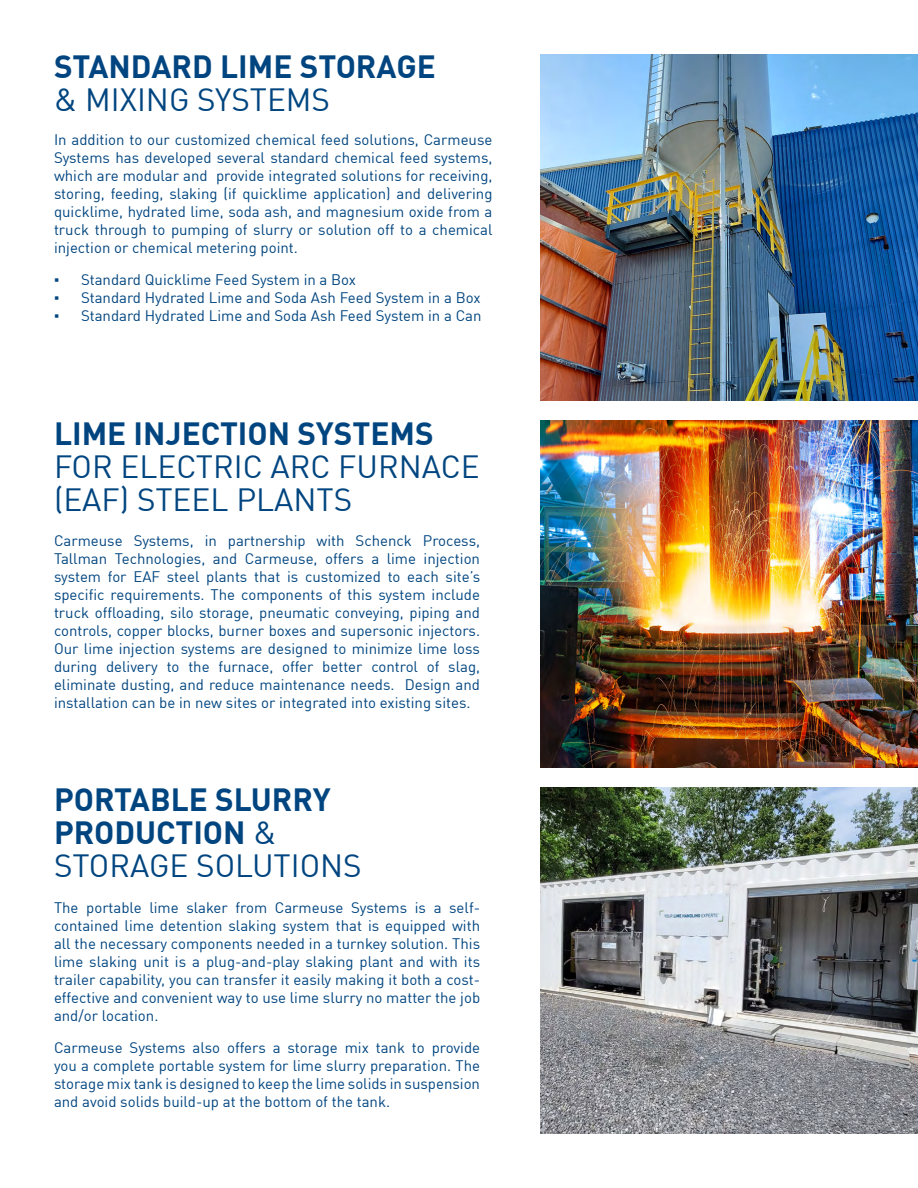
<style>
.page{position:relative;width:918px;height:1188px;background:#fff}
.page>*{position:absolute;margin:0;border:0;box-sizing:border-box;transform-origin:0 0}
.t1{font:700 31.5px/33px "DIN Offc";color:#004580}
.t2{font:31.5px/33px "DIN Offc";color:#004580}
.t3{font:15px/18px "DIN Offc";color:#004580;text-align:justify}
.s1{font-family:"Arial"}
.s2{font-weight:400}
</style>
<div class="page">
<img style="left:540px;top:54px;width:378px;height:347px">
<img style="left:540px;top:787px;width:378px;height:347px">
<img style="left:540px;top:421px;width:378px;height:346px">
<h1 class="t1" style="left:54px;top:49px;width:383px">STANDARD LIME STORAGE</h1>
<h1 class="t2" style="left:54px;top:83px;width:278px">&amp; MIXING SYSTEMS</h1>
<p class="t3" style="left:54px;top:131px;width:440px">In addition to our customized chemical feed solutions, Carmeuse Systems has developed several standard chemical feed systems, which are modular and provide integrated solutions for receiving, storing, feeding, slaking (if quicklime application) and delivering quicklime, hydrated lime, soda ash, and magnesium oxide from a truck through to pumping of slurry or solution off to a chemical injection or chemical metering point.</p>
<p class="t3" style="left:54px;top:270px;width:304px"><span class="s1">▪</span> Standard Quicklime Feed System in a Box</p>
<p class="t3" style="left:54px;top:288px;width:428px"><span class="s1">▪</span> Standard Hydrated Lime and Soda Ash Feed System in a Box</p>
<p class="t3" style="left:54px;top:306px;width:429px"><span class="s1">▪</span> Standard Hydrated Lime and Soda Ash Feed System in a Can</p>
<h1 class="t1" style="left:54px;top:415px;width:381px">LIME INJECTION SYSTEMS</h1>
<h1 class="t2" style="left:54px;top:449px;width:427px">FOR ELECTRIC ARC FURNACE (EAF) STEEL PLANTS</h1>
<p class="t3" style="left:54px;top:531px;width:428px">Carmeuse Systems, in partnership with Schenck Process, Tallman Technologies, and Carmeuse, offers a lime injection system for EAF steel plants that is customized to each site’s specific requirements. The components of this system include truck offloading, silo storage, pneumatic conveying, piping and controls, copper blocks, burner boxes and supersonic injectors.<br>Our lime injection systems are designed to minimize lime loss during delivery to the furnace, offer better control of slag, eliminate dusting, and reduce maintenance needs. Design and installation can be in new sites or integrated into existing sites.</p>
<h1 class="t1" style="left:54px;top:782px;width:309px">PORTABLE SLURRY<br>PRODUCTION <span class="s2">&amp;<br>STORAGE SOLUTIONS</span></h1>
<p class="t3" style="left:54px;top:899px;width:428px">The portable lime slaker from Carmeuse Systems is a self&shy;contained lime detention slaking system that is equipped with all the necessary components needed in a turnkey solution. This lime slaking unit is a plug-and-play slaking plant and with its trailer capability, you can transfer it easily making it both a cost&shy;effective and convenient way to use lime slurry no matter the job and/or location.</p>
<p class="t3" style="left:54px;top:1038px;width:428px">Carmeuse Systems also offers a storage mix tank to provide you a complete portable system for lime slurry preparation. The storage mix tank is designed to keep the lime solids in suspension and avoid solids build-up at the bottom of the tank.</p>
</div>
